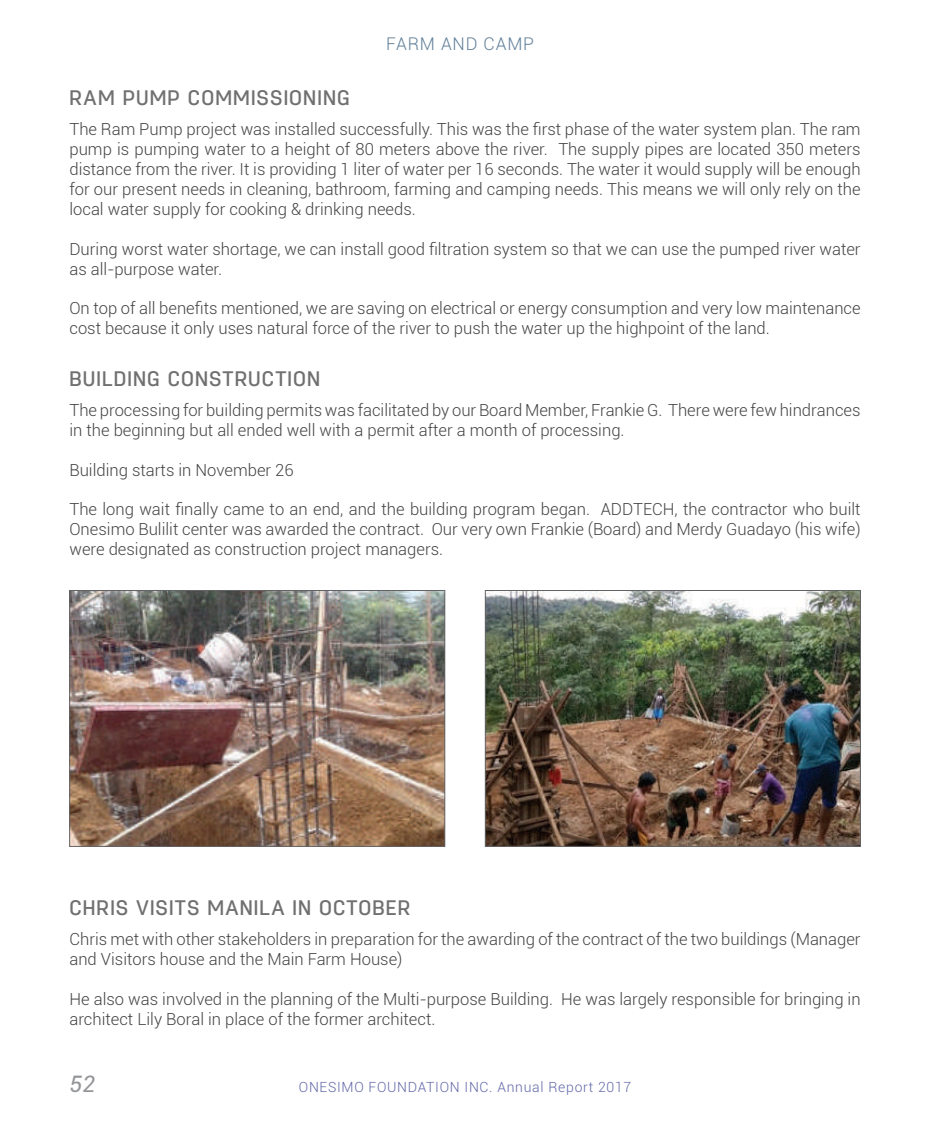
<style>
.page{position:relative;width:945px;height:1134px;background:#fff}
.page>*{position:absolute;margin:0;border:0;box-sizing:border-box;transform-origin:0 0}
.t1{font:italic 22.75px "Roboto";color:#939598}
.t2{font:500 21px "Antartida";letter-spacing:.05em;color:#707070}
.t3{font:300 17.5px "Roboto";color:#607f99}
.t4{font:300 16.62px/19.9px "Roboto";color:#434343}
.t5{font:300 14px "Roboto";letter-spacing:.05em;color:#6168a7}
</style>
<div class="page">
<img style="left:71px;top:592px;width:372px;height:253px">
<div style="left:69px;top:590px;width:376px;height:257px;border:1px solid #636366"></div>
<img style="left:487px;top:592px;width:372px;height:253px">
<div style="left:485px;top:590px;width:376px;height:257px;border:1px solid #636366"></div>
<p class="t3" style="left:386px;top:31px;width:13px">farm</p>
<p class="t3" style="left:441px;top:31px;width:56px">an d camp</p>
<p class="t2" style="left:69px;top:86px;width:280px">RAM PUMP COMMISSIONING</p>
<p class="t4" style="left:69px;top:118px;width:793px;text-align:justify">The Ram Pump project was installed successfully. This was the first phase of the water system plan. The ram pump is pumping water to a height of 80 meters above the river. The supply pipes are located 350 meters distance from the river. It is providing 1 liter of water per 16 seconds. The water it would supply will be enough for our present needs in cleaning, bathroom, farming and camping needs. This means we will only rely on the local water supply for cooking &amp; drinking needs.</p>
<p class="t4" style="left:69px;top:238px;width:793px">D uring worst water shortage, we can install good filtration system so that we can use the pumped river water as all-purpose water.</p>
<p class="t4" style="left:69px;top:298px;width:793px">On top of all benefits mentioned, we are saving on electrical or energy consumption and very low maintenance cost because it only uses natural force of the river to push the water up the highpoint of the land.</p>
<p class="t2" style="left:69px;top:367px;width:252px">BUILDING CONSTRUCTION</p>
<p class="t4" style="left:69px;top:399px;width:793px">The processing for building permits was facilitated by our Board Member, Frankie G. There were few hindrances in the beginning but all ended well with a permit after a month of processing.</p>
<p class="t4" style="left:69px;top:459px;width:226px">Building starts in November 26</p>
<p class="t4" style="left:69px;top:499px;width:793px;text-align:justify">The long wait finally came to an end, and the building program began. ADDTECH, the contractor who built Onesimo Bulilit center was awarded the contract. Our very own Frankie (Board) and Merdy Guadayo (his wife) were designated as construction project managers.</p>
<p class="t2" style="left:69px;top:896px;width:342px">CHRIS VISITS MANILA IN OCTOBER</p>
<p class="t4" style="left:69px;top:928px;width:793px">Chris met with other stakeholders in preparation for the awarding of the contract of the two buildings (Manager and Visitors house and the Main Farm House)</p>
<p class="t4" style="left:69px;top:988px;width:793px">He also was involved in the planning of the Multi-purpose Building. He was largely responsible for bringing in architect Lily Boral in place of the former architect.</p>
<h1 class="t1" style="left:69px;top:1068px;width:27px">52</h1>
<p class="t5" style="left:299px;top:1078px;width:334px">ONESIMO FOUNDATION INC. Annual Report 2017</p>
</div>
